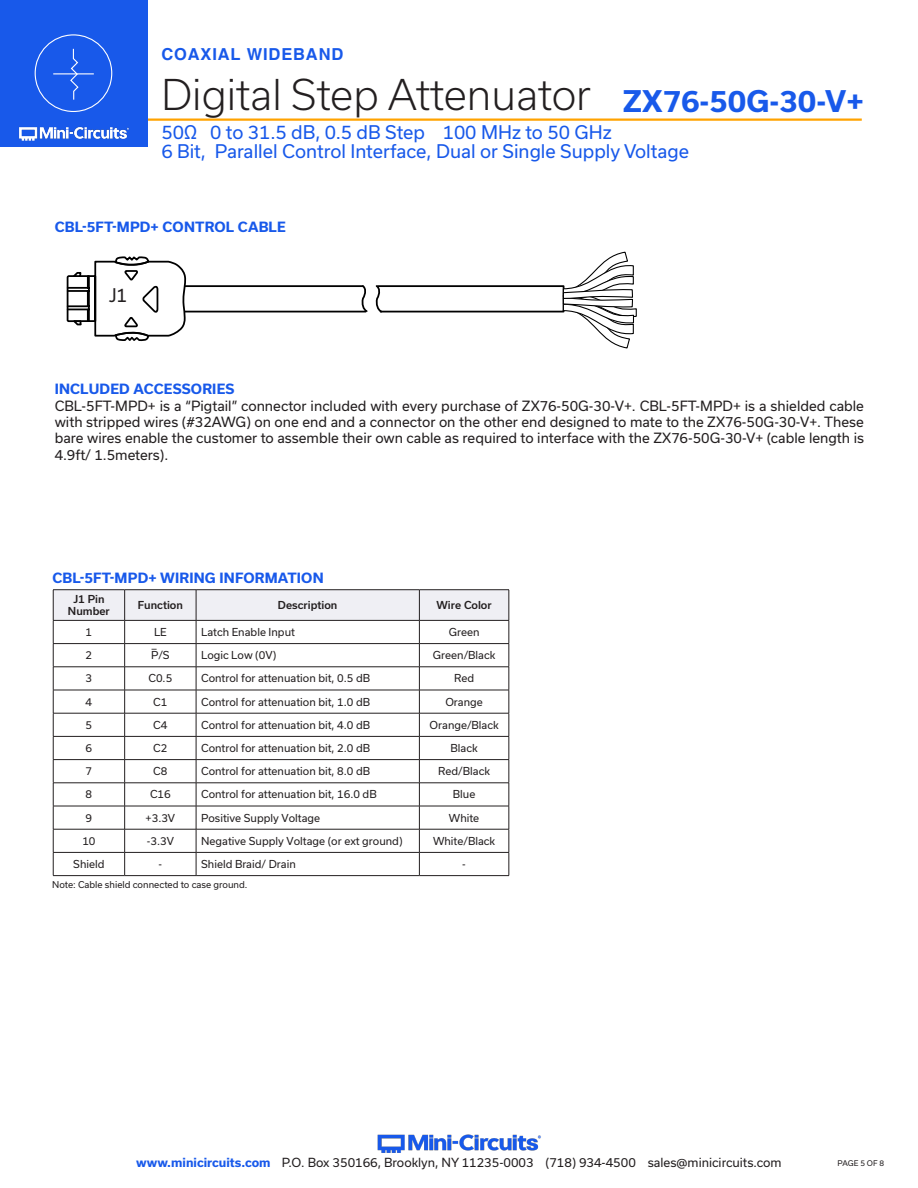
<style>
.page{position:relative;width:918px;height:1188px;background:#fff}
.page>*{position:absolute;margin:0;border:0;box-sizing:border-box;transform-origin:0 0}
.t1{font:300 40.5px "Usual";color:#231f20}
.t2{font:700 28.5px "Usual";color:#1859ea}
.t3{font:18px/19.5px "Usual";color:#1859ea}
.t4{font:18px "Usual";color:#231f20;scale:.95 1}
.t5{font:700 16.5px "Helvetica";letter-spacing:.05em;color:#1859ea}
.Regular_Copy{font:13.5px/16.2px "Usual";color:#231f20;text-align:justify}
.Blue_Headers{font:700 13.5px "Usual";letter-spacing:.015em;color:#1859ea}
.t6{font:12px "Usual";color:#231f20}
.Table_Body_Center{font:10.5px "Usual";color:#231f20}
.Table_Header_Center{font:500 10.5px "Usual";color:#231f20}
.Notes{font:9px "Usual";color:#231f20}
.t7{font:7.5px "Usual";color:#231f20}
.s1{font-weight:700;color:#1859ea}
</style>
<div class="page">
<hr style="left:129px;top:118px;width:733px;height:3px;background:#ffa300">
<div style="left:0;top:0;width:147px;height:147px;background:#1859ea"></div>
<hr style="left:917px;top:0;width:1px;height:147px;background:#1859ea">
<img style="left:19px;top:126px;width:110px;height:15px">
<div style="left:35px;top:34px;width:77px;height:78px;border:1px solid #fff;border-radius:50%"></div>
<hr style="left:53px;top:73px;width:41px;height:1px;background:#fff">
<svg style="left:69px;top:48px;width:10px;height:52px"></svg>
<img style="left:377px;top:1134px;width:164px;height:19px">
<div style="left:180px;top:285px;width:384px;height:27px;border:2px solid #000"></div>
<svg style="left:66px;top:256px;width:121px;height:86px"></svg>
<svg style="left:562px;top:251px;width:75px;height:98px"></svg>
<svg style="left:350px;top:285px;width:43px;height:28px"></svg>
<hr style="left:53px;top:589px;width:72px;height:1px;background:#231f20">
<hr style="left:125px;top:589px;width:71px;height:1px;background:#231f20">
<hr style="left:196px;top:589px;width:223px;height:1px;background:#231f20">
<hr style="left:419px;top:589px;width:90px;height:1px;background:#231f20">
<svg style="left:53px;top:590px;width:457px;height:285px"></svg>
<hr style="left:53px;top:875px;width:72px;height:1px;background:#231f20">
<hr style="left:125px;top:875px;width:71px;height:1px;background:#231f20">
<hr style="left:196px;top:875px;width:223px;height:1px;background:#231f20">
<hr style="left:419px;top:875px;width:90px;height:1px;background:#231f20">
<h3 class="t5" style="left:161px;top:44px;width:183px">COAXIAL WIDEBAND</h3>
<h1 class="t1" style="left:161px;top:72px;width:431px">Digital Step Attenuator</h1>
<h2 class="t2" style="left:623px;top:85px;width:243px">ZX76-50G-30-V+</h2>
<h3 class="t3" style="left:161px;top:122px;width:529px">50Ω 0 to 31.5 dB, 0.5 dB Step 100 MHz to 50 GHz<br>6 Bit, Parallel Control Interface, Dual or Single Supply Voltage</h3>
<p class="Blue_Headers" style="left:55px;top:219px;width:233px">CBL-5FT-MPD+ CONTROL CABLE</p>
<p class="t4" style="left:109px;top:285px;width:21px">J1</p>
<p class="Blue_Headers" style="left:55px;top:381px;width:181px">INCLUDED ACCESSORIES</p>
<p class="Regular_Copy" style="left:55px;top:398px;width:811px">CBL-5FT-MPD+ is a “Pigtail” connector included with every purchase of ZX76-50G-30-V+. CBL-5FT-MPD+ is a shielded cable with stripped wires (#32AWG) on one end and a connector on the other end designed to mate to the ZX76-50G-30-V+. These bare wires enable the customer to assemble their own cable as required to interface with the ZX76-50G-30-V+ (cable length is 4.9ft/ 1.5meters).</p>
<p class="Blue_Headers" style="left:52px;top:570px;width:273px">CBL-5FT-MPD+ WIRING INFORMATION</p>
<p class="Table_Header_Center" style="left:73px;top:593px;width:33px">J1 Pin</p>
<p class="Table_Header_Center" style="left:68px;top:605px;width:43px">Number</p>
<p class="Table_Header_Center" style="left:138px;top:599px;width:47px">Function</p>
<p class="Table_Header_Center" style="left:278px;top:599px;width:61px">Description</p>
<p class="Table_Header_Center" style="left:436px;top:599px;width:57px">Wire Color</p>
<p class="Table_Body_Center" style="left:86px;top:626px;width:8px">1</p>
<p class="Table_Body_Center" style="left:154px;top:626px;width:14px">LE</p>
<p class="Table_Body_Center" style="left:201px;top:626px;width:95px">Latch Enable Input</p>
<p class="Table_Body_Center" style="left:449px;top:626px;width:32px">Green</p>
<p class="Table_Body_Center" style="left:86px;top:649px;width:8px">2</p>
<p class="Table_Body_Center" style="left:151px;top:649px;width:20px">P/S</p>
<p class="Table_Body_Center" style="left:201px;top:649px;width:77px">Logic Low (0V)</p>
<p class="Table_Body_Center" style="left:433px;top:649px;width:64px">Green/Black</p>
<p class="Table_Body_Center" style="left:86px;top:672px;width:8px">3</p>
<p class="Table_Body_Center" style="left:148px;top:672px;width:25px">C0.5</p>
<p class="Table_Body_Center" style="left:201px;top:672px;width:170px">Control for attenuation bit, 0.5 dB</p>
<p class="Table_Body_Center" style="left:454px;top:672px;width:22px">Red</p>
<p class="Table_Body_Center" style="left:86px;top:696px;width:8px">4</p>
<p class="Table_Body_Center" style="left:153px;top:696px;width:16px">C1</p>
<p class="Table_Body_Center" style="left:201px;top:696px;width:170px">Control for attenuation bit, 1.0 dB</p>
<p class="Table_Body_Center" style="left:445px;top:696px;width:39px">Orange</p>
<p class="Table_Body_Center" style="left:86px;top:719px;width:8px">5</p>
<p class="Table_Body_Center" style="left:153px;top:719px;width:16px">C4</p>
<p class="Table_Body_Center" style="left:201px;top:719px;width:170px">Control for attenuation bit, 4.0 dB</p>
<p class="Table_Body_Center" style="left:430px;top:719px;width:71px">Orange/Black</p>
<p class="Table_Body_Center" style="left:86px;top:742px;width:8px">6</p>
<p class="Table_Body_Center" style="left:153px;top:742px;width:16px">C2</p>
<p class="Table_Body_Center" style="left:201px;top:742px;width:170px">Control for attenuation bit, 2.0 dB</p>
<p class="Table_Body_Center" style="left:451px;top:742px;width:29px">Black</p>
<p class="Table_Body_Center" style="left:86px;top:765px;width:8px">7</p>
<p class="Table_Body_Center" style="left:153px;top:765px;width:16px">C8</p>
<p class="Table_Body_Center" style="left:201px;top:765px;width:170px">Control for attenuation bit, 8.0 dB</p>
<p class="Table_Body_Center" style="left:438px;top:765px;width:53px">Red/Black</p>
<p class="Table_Body_Center" style="left:86px;top:788px;width:8px">8</p>
<p class="Table_Body_Center" style="left:150px;top:788px;width:22px">C16</p>
<p class="Table_Body_Center" style="left:201px;top:788px;width:177px">Control for attenuation bit, 16.0 dB</p>
<p class="Table_Body_Center" style="left:453px;top:788px;width:24px">Blue</p>
<p class="Table_Body_Center" style="left:86px;top:812px;width:8px">9</p>
<p class="Table_Body_Center" style="left:146px;top:812px;width:31px">+3.3V</p>
<p class="Table_Body_Center" style="left:201px;top:812px;width:121px">Positive Supply Voltage</p>
<p class="Table_Body_Center" style="left:449px;top:812px;width:32px">White</p>
<p class="Table_Body_Center" style="left:82px;top:835px;width:15px">10</p>
<p class="Table_Body_Center" style="left:147px;top:835px;width:29px">-3.3V</p>
<p class="Table_Body_Center" style="left:201px;top:835px;width:203px">Negative Supply Voltage (or ext ground)</p>
<p class="Table_Body_Center" style="left:433px;top:835px;width:64px">White/Black</p>
<p class="Table_Body_Center" style="left:73px;top:858px;width:33px">Shield</p>
<p class="Table_Body_Center" style="left:159px;top:858px;width:5px">-</p>
<p class="Table_Body_Center" style="left:201px;top:858px;width:96px">Shield Braid/ Drain</p>
<p class="Table_Body_Center" style="left:462px;top:858px;width:5px">-</p>
<p class="Table_Body_Center" style="left:151px;top:643px;width:8px">−</p>
<p class="Notes" style="left:52px;top:879px;width:197px">Note: Cable shield connected to case ground.</p>
<p class="t6" style="left:136px;top:1156px;width:647px"><span class="s1">www.minicircuits.com</span> P.O. Box 350166, Brooklyn, NY 11235-0003 (718) 934-4500 sales@minicircuits.com</p>
<p class="t7" style="left:838px;top:1159px;width:48px">PAGE 5 OF 8</p>
</div>
